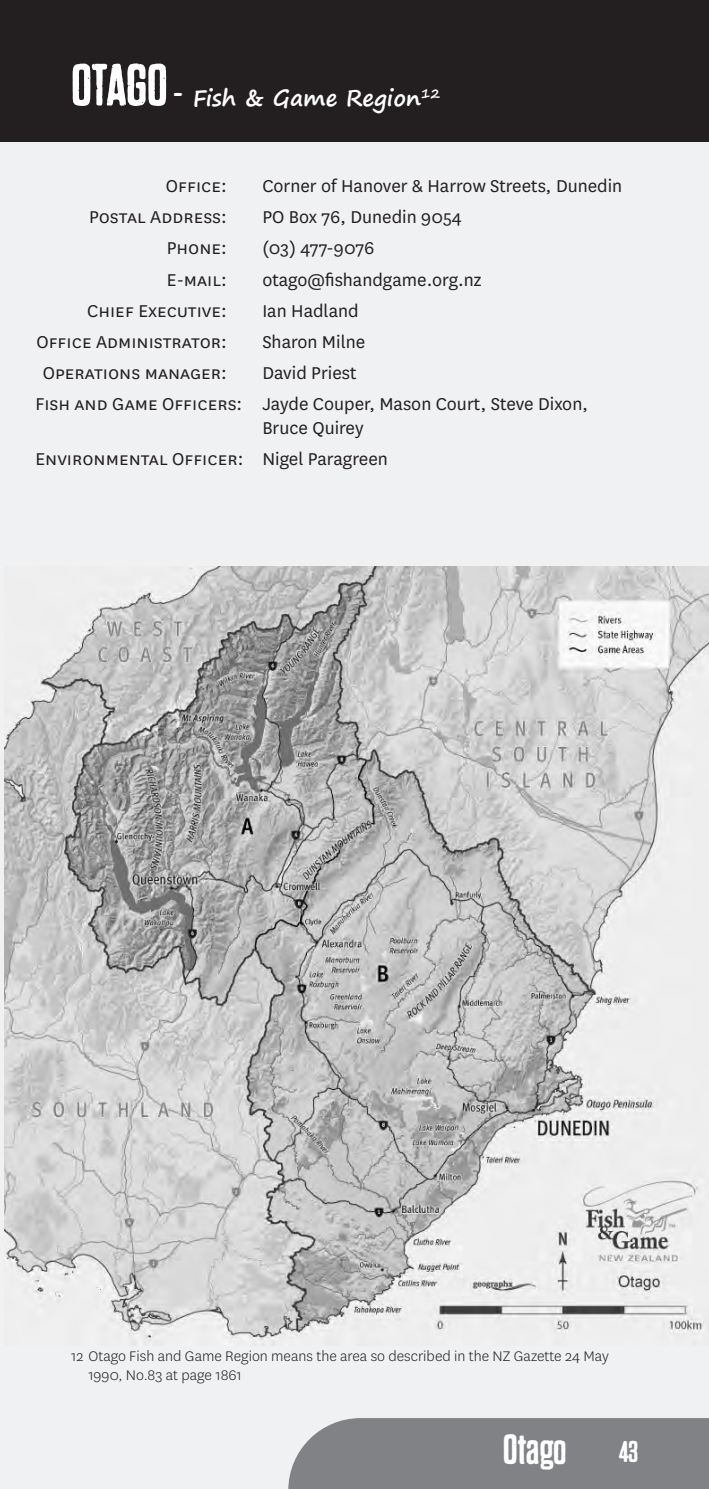
<style>
.page{position:relative;width:709px;height:1489px;background:#fff}
.page>*{position:absolute;margin:0;border:0;box-sizing:border-box;transform-origin:0 0}
.t1{font:42.5px "Dharma Gothic P";color:#fff}
.t2{font:700 22.5px "Segoe Print";color:#fff}
.t3{font:20px/31px "National";color:#231f20;text-align:center}
.t4{font:300 16.25px/19.5px "National";color:#231f20}
.s1{font-family:"Dharma Gothic P";font-weight:400;font-size:60px}
.s2{font-family:"Dharma Gothic P";font-weight:400;font-size:42.5px}
.s3{font-size:30px}
</style>
<div class="page">
<div style="left:0;top:110px;width:709px;height:1378px;background:#f0f1f2"></div>
<div style="left:288px;top:1418px;width:421px;height:70px;background:#808285"></div>
<div style="left:0;top:0;width:709px;height:142px;background:#231f20"></div>
<img style="left:4px;top:566px;width:705px;height:779px">
<p class="t2" style="left:71px;top:77px;width:370px"><span class="s1">OTAGO</span> <span class="s2">-</span> Fish &amp; Game Region<sup>12</sup></p>
<p class="t3" style="left:166px;top:170px;width:62px">Office:</p>
<p class="t3" style="left:262px;top:170px;width:361px">Corner of Hanover &amp; Harrow Streets, Dunedin</p>
<p class="t3" style="left:89px;top:201px;width:139px">Postal Address:</p>
<p class="t3" style="left:262px;top:201px;width:201px">PO Box 76, Dunedin 9054</p>
<p class="t3" style="left:167px;top:232px;width:62px">Phone:</p>
<p class="t3" style="left:262px;top:232px;width:114px">(03) 477-9076</p>
<p class="t3" style="left:167px;top:263px;width:61px">E-mail:</p>
<p class="t3" style="left:262px;top:263px;width:221px">otago@fishandgame.org.nz</p>
<p class="t3" style="left:87px;top:294px;width:141px">Chief Executive:</p>
<p class="t3" style="left:262px;top:294px;width:98px">Ian Hadland</p>
<p class="t3" style="left:36px;top:325px;width:192px">Office Administrator:</p>
<p class="t3" style="left:262px;top:325px;width:104px">Sharon Milne</p>
<p class="t3" style="left:43px;top:356px;width:185px">Operations manager:</p>
<p class="t3" style="left:35px;top:356px;width:554px">David Priest<br>Fish and Game Officers: Jayde Couper, Mason Court, Steve Dixon,</p>
<p class="t3" style="left:35px;top:411px;width:354px;text-align:left;text-indent:227px">Bruce Quirey<br>Environmental Officer: Nigel Paragreen</p>
<p class="t4" style="left:88px;top:1345px;width:522px;text-indent:-17px">12 Otago Fish and Game Region means the area so described in the NZ Gazette 24 May<br>1990, No.83 at page 1861</p>
<h1 class="t1" style="left:503px;top:1427px;width:137px">Otago <span class="s3">43</span></h1>
</div>
